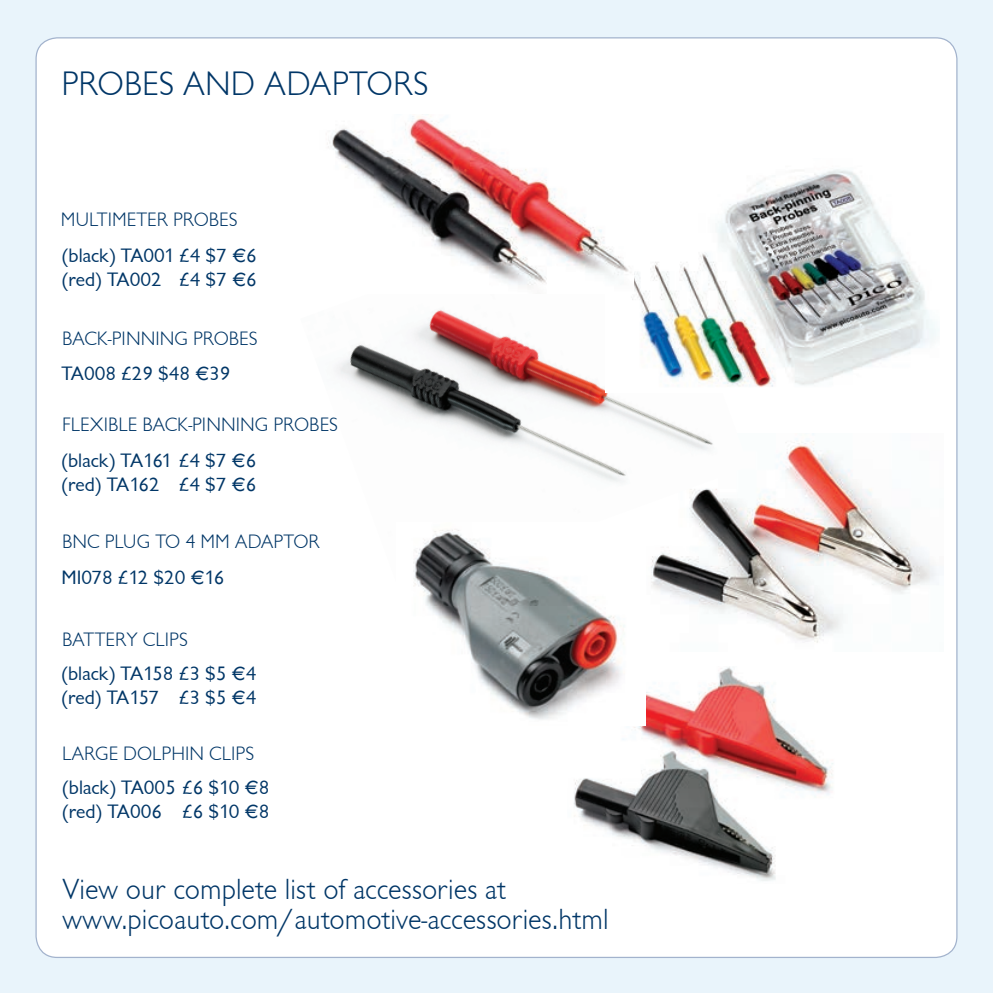
<style>
.page{position:relative;width:993px;height:993px;background:#fff}
.page>*{position:absolute;margin:0;border:0;box-sizing:border-box;transform-origin:0 0}
.t1{font:300 35px "Chantilly";color:#003667}
.t2{font:300 30px/30px "Chantilly";color:#003667}
.t3{font:20px/24px "Chantilly";color:#003667}
.t4{font:300 20px "Chantilly";color:#003667}
</style>
<div class="page">
<div style="left:0;top:0;width:992px;height:992px;background:#e9f4fb"></div>
<div style="left:36px;top:38px;width:920px;height:919px;background:#fff;border-radius:21px"></div>
<img style="left:574px;top:667px;width:259px;height:214px">
<img style="left:669px;top:433px;width:270px;height:210px">
<img style="left:335px;top:309px;width:414px;height:284px">
<img style="left:605px;top:169px;width:334px;height:223px">
<img style="left:397px;top:522px;width:248px;height:203px">
<img style="left:327px;top:116px;width:306px;height:178px">
<h1 class="t1" style="left:61px;top:65px;width:368px">PROBES AND ADAPTORS</h1>
<p class="t4" style="left:61px;top:208px;width:178px">MULTIMETER PROBES</p>
<p class="t3" style="left:62px;top:244px;width:196px">(black) TA001 £4 $7 ¤6 (red) TA002 £4 $7 ¤6</p>
<p class="t4" style="left:62px;top:327px;width:197px">BACK-PINNING PROBES</p>
<p class="t3" style="left:61px;top:362px;width:170px">TA008 £29 $48 ¤39</p>
<p class="t4" style="left:62px;top:414px;width:19px">Flexible</p>
<p class="t4" style="left:142px;top:414px;width:13px">back</p>
<p class="t4" style="left:188px;top:414px;width:16px">-pinning</p>
<p class="t4" style="left:273px;top:414px;width:12px">probes</p>
<p class="t3" style="left:61px;top:449px;width:196px">(black) TA161 £4 $7 ¤6 (red) TA162 £4 $7 ¤6</p>
<p class="t4" style="left:62px;top:531px;width:55px">BNC plug</p>
<p class="t4" style="left:155px;top:531px;width:93px">to 4 mm adaptor</p>
<p class="t3" style="left:61px;top:566px;width:164px">MI078 £12 $20 ¤16</p>
<p class="t4" style="left:62px;top:628px;width:14px">Battery</p>
<p class="t4" style="left:143px;top:628px;width:22px">Clips</p>
<p class="t3" style="left:61px;top:661px;width:196px">(black) TA158 £3 $5 ¤4 (red) TA157 £3 $5 ¤4</p>
<p class="t4" style="left:62px;top:742px;width:194px">LARGE DOLPHIN CLIPS</p>
<p class="t3" style="left:62px;top:775px;width:209px">(black) TA005 £6 $10 ¤8 (red) TA006 £6 $10 ¤8</p>
<h2 class="t2" style="left:62px;top:874px;width:547px">View our complete list of accessories at www.picoauto.com/automotive-accessories.html</h2>
</div>
